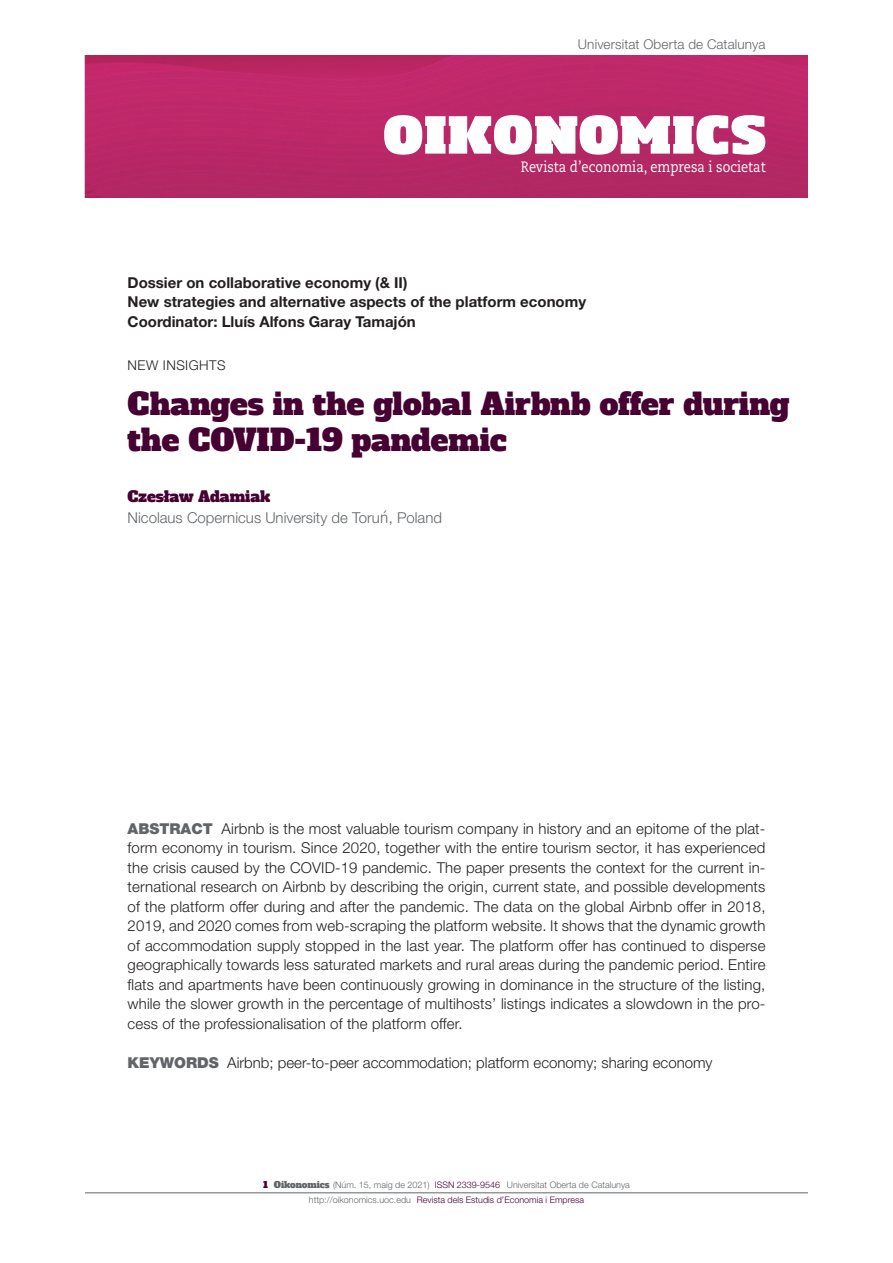
<style>
.page{position:relative;width:893px;height:1263px;background:#fff}
.page>*{position:absolute;margin:0;border:0;box-sizing:border-box;transform-origin:0 0}
.t1{font:30px/36px "Alfa Slab One";color:#460132}
.t2{font:300 15px/19.5px "Helvetica Neue LT Std";color:#231f20;text-align:justify}
.t3{font:700 15px/19.5px "Helvetica Neue LT Std";color:#231f20}
.t4{font:300 15px "Helvetica Neue LT Std";color:#626568}
.t5{font:15px "Caecilia LT Std";color:#fff;scale:.86 1}
.t6{font:15px "Alfa Slab One";color:#460132}
.t7{font:300 13.5px "Helvetica Neue LT Std";letter-spacing:.01em;color:#626568}
.t8{font:300 13.5px "Helvetica Neue LT Std";letter-spacing:.035em;color:#231f20}
.t9{font:300 9px/14.7px "Helvetica Neue LT Std";color:#626568;text-align:center}
.s1{font-family:"Calibri";font-size:18px}
.s2{font-weight:900;color:#626568}
.s3{font-family:"Alfa Slab One";font-weight:400;color:#460132}
.s4{font-family:"Alfa Slab One";font-weight:400}
.s5{color:#460132}
</style>
<div class="page">
<hr style="left:85px;top:1192px;width:723px;height:1px;background:#626568">
<img style="left:85px;top:56px;width:723px;height:142px">
<svg style="left:384px;top:115px;width:381px;height:40px"></svg>
<p class="t7" style="left:578px;top:36px;width:189px">Universitat Oberta de Catalunya</p>
<p class="t5" style="left:521px;top:158px;width:286px">Revista d’economia, empresa i societat</p>
<p class="t3" style="left:128px;top:272px;width:460px">Dossier on collaborative economy (&amp; II)<br>New strategies and alternative aspects of the platform economy<br>Coordinator: Lluís Alfons Garay Tamajón</p>
<p class="t8" style="left:128px;top:357px;width:99px">NEW INSIGHTS</p>
<h1 class="t1" style="left:128px;top:386px;width:663px">Changes in the global Airbnb offer during the COVID-19 pandemic</h1>
<p class="t6" style="left:128px;top:487px;width:144px">Czesław Adamiak</p>
<p class="t4" style="left:128px;top:509px;width:316px">Nicolaus Copernicus University de Toru<span class="s1">ń</span>, Poland</p>
<p class="t2" style="left:128px;top:818px;width:639px"><span class="s2">ABSTRACT</span> Airbnb is the most valuable tourism company in history and an epitome of the plat&shy;form economy in tourism. Since 2020, together with the entire tourism sector, it has experienced the crisis caused by the COVID-19 pandemic. The paper presents the context for the current in&shy;ternational research on Airbnb by describing the origin, current state, and possible developments of the platform offer during and after the pandemic. The data on the global Airbnb offer in 2018, 2019, and 2020 comes from web-scraping the platform website. It shows that the dynamic growth of accommodation supply stopped in the last year. The platform offer has continued to disperse geographically towards less saturated markets and rural areas during the pandemic period. Entire flats and apartments have been continuously growing in dominance in the structure of the listing, while the slower growth in the percentage of multihosts’ listings indicates a slowdown in the pro&shy;cess of the professionalisation of the platform offer.</p>
<p class="t2" style="left:128px;top:1052px;width:586px"><span class="s2">KEYWORDS</span> Airbnb; peer-to-peer accommodation; platform economy; sharing economy</p>
<p class="t9" style="left:263px;top:1177px;width:368px"><span class="s3">1</span> <span class="s4">Oikonomics</span> (Núm. 15, maig de 2021) <span class="s5">ISSN 2339-9546</span> Universitat Oberta de Catalunya http://oikonomics.uoc.edu <span class="s5">Revista dels Estudis d’Economia i Empresa</span></p>
</div>
